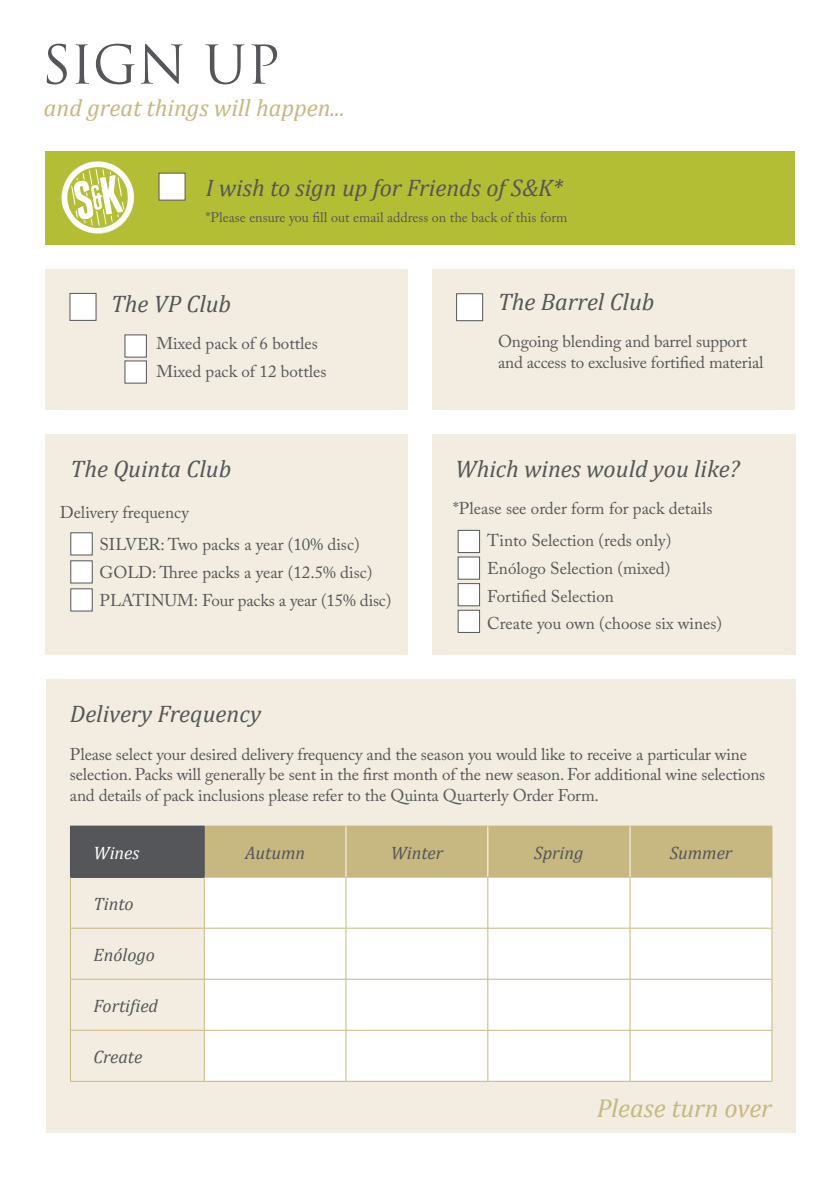
<style>
.page{position:relative;width:840px;height:1191px;background:#fff}
.page>*{position:absolute;margin:0;border:0;box-sizing:border-box;transform-origin:0 0}
.Heading_2nd_size{font:52px "Trajan Pro 3";letter-spacing:-.005em;color:#555659}
.t1{font:italic 26px "Cambria";color:#c7b780}
.t2{font:italic 24px "Cambria";color:#555659}
.t3{font:italic 24px "Cambria";color:#c7b780}
.t4{font:italic 18px "Cambria";color:#555659}
.t5{font:italic 18px "Cambria";color:#fff}
.t6{font:17px/20.4px "Adobe Caslon Pro";letter-spacing:-.01em;color:#555659}
.t7{font:14px "Adobe Caslon Pro";color:#555659}
</style>
<div class="page">
<div style="left:46px;top:269px;width:361px;height:141px;background:#f2ede0"></div>
<div style="left:432px;top:269px;width:362px;height:141px;background:#f2ede0"></div>
<div style="left:46px;top:434px;width:361px;height:221px;background:#f2ede0"></div>
<div style="left:432px;top:434px;width:363px;height:221px;background:#f2ede0"></div>
<div style="left:46px;top:679px;width:748px;height:454px;background:#f2ede0"></div>
<div style="left:70px;top:532px;width:22px;height:23px;background:#fff;border:1px solid #555659"></div>
<div style="left:70px;top:293px;width:26px;height:28px;background:#fff;border:1px solid #555659"></div>
<div style="left:70px;top:560px;width:22px;height:23px;background:#fff;border:1px solid #555659"></div>
<div style="left:70px;top:588px;width:22px;height:23px;background:#fff;border:1px solid #555659"></div>
<div style="left:457px;top:530px;width:22px;height:23px;background:#fff;border:1px solid #555659"></div>
<div style="left:457px;top:557px;width:22px;height:22px;background:#fff"></div>
<div style="left:457px;top:583px;width:22px;height:23px;background:#fff;border:1px solid #555659"></div>
<div style="left:457px;top:610px;width:22px;height:22px;background:#fff;border:1px solid #555659"></div>
<div style="left:125px;top:335px;width:21px;height:22px;background:#fff"></div>
<div style="left:125px;top:361px;width:21px;height:22px;background:#fff"></div>
<div style="left:456px;top:293px;width:26px;height:28px;background:#fff;border:1px solid #555659"></div>
<div style="left:45px;top:151px;width:749px;height:93px;background:#b4be34"></div>
<div style="left:159px;top:173px;width:26px;height:27px;background:#fff"></div>
<svg style="left:61px;top:161px;width:73px;height:73px"></svg>
<div style="left:70px;top:826px;width:134px;height:51px;background:#555659"></div>
<div style="left:205px;top:826px;width:566px;height:50px;background:#c7b780"></div>
<div style="left:205px;top:877px;width:566px;height:204px;background:#fff"></div>
<hr style="left:204px;top:876px;width:142px;height:1px;background:#c7b780">
<hr style="left:346px;top:876px;width:141px;height:1px;background:#c7b780">
<hr style="left:345px;top:877px;width:1px;height:51px;background:#c7b780">
<hr style="left:487px;top:876px;width:142px;height:1px;background:#c7b780">
<hr style="left:487px;top:877px;width:1px;height:51px;background:#c7b780">
<hr style="left:629px;top:876px;width:142px;height:1px;background:#c7b780">
<hr style="left:629px;top:877px;width:1px;height:51px;background:#c7b780">
<hr style="left:204px;top:928px;width:142px;height:1px;background:#c7b780">
<hr style="left:346px;top:928px;width:141px;height:1px;background:#c7b780">
<hr style="left:345px;top:928px;width:1px;height:51px;background:#c7b780">
<hr style="left:487px;top:928px;width:142px;height:1px;background:#c7b780">
<hr style="left:487px;top:928px;width:1px;height:51px;background:#c7b780">
<hr style="left:629px;top:928px;width:142px;height:1px;background:#c7b780">
<hr style="left:629px;top:928px;width:1px;height:51px;background:#c7b780">
<hr style="left:204px;top:979px;width:142px;height:1px;background:#c7b780">
<hr style="left:346px;top:979px;width:141px;height:1px;background:#c7b780">
<hr style="left:345px;top:979px;width:1px;height:51px;background:#c7b780">
<hr style="left:487px;top:979px;width:142px;height:1px;background:#c7b780">
<hr style="left:487px;top:979px;width:1px;height:51px;background:#c7b780">
<hr style="left:629px;top:979px;width:142px;height:1px;background:#c7b780">
<hr style="left:629px;top:979px;width:1px;height:51px;background:#c7b780">
<hr style="left:204px;top:1030px;width:142px;height:1px;background:#c7b780">
<hr style="left:346px;top:1030px;width:141px;height:1px;background:#c7b780">
<hr style="left:345px;top:1030px;width:1px;height:51px;background:#c7b780">
<hr style="left:487px;top:1030px;width:142px;height:1px;background:#c7b780">
<hr style="left:487px;top:1030px;width:1px;height:51px;background:#c7b780">
<hr style="left:629px;top:1030px;width:142px;height:1px;background:#c7b780">
<hr style="left:629px;top:1030px;width:1px;height:51px;background:#c7b780">
<hr style="left:204px;top:825px;width:142px;height:1px;background:#c7b780">
<hr style="left:346px;top:825px;width:141px;height:1px;background:#c7b780">
<hr style="left:487px;top:825px;width:142px;height:1px;background:#c7b780">
<hr style="left:629px;top:825px;width:142px;height:1px;background:#c7b780">
<hr style="left:771px;top:826px;width:1px;height:51px;background:#c7b780">
<hr style="left:771px;top:877px;width:1px;height:51px;background:#c7b780">
<hr style="left:771px;top:928px;width:1px;height:51px;background:#c7b780">
<hr style="left:771px;top:979px;width:1px;height:51px;background:#c7b780">
<hr style="left:771px;top:1030px;width:1px;height:51px;background:#c7b780">
<hr style="left:204px;top:1081px;width:142px;height:1px;background:#c7b780">
<hr style="left:346px;top:1081px;width:141px;height:1px;background:#c7b780">
<hr style="left:487px;top:1081px;width:142px;height:1px;background:#c7b780">
<hr style="left:629px;top:1081px;width:142px;height:1px;background:#c7b780">
<hr style="left:345px;top:826px;width:1px;height:51px;background:#fff">
<hr style="left:487px;top:826px;width:1px;height:51px;background:#fff">
<hr style="left:629px;top:826px;width:1px;height:51px;background:#fff">
<hr style="left:70px;top:825px;width:134px;height:1px;background:#555659">
<hr style="left:204px;top:826px;width:1px;height:51px;background:#555659">
<hr style="left:70px;top:877px;width:1px;height:51px;background:#c7b780">
<hr style="left:204px;top:877px;width:1px;height:51px;background:#c7b780">
<hr style="left:70px;top:928px;width:134px;height:1px;background:#c7b780">
<hr style="left:70px;top:928px;width:1px;height:51px;background:#c7b780">
<hr style="left:204px;top:928px;width:1px;height:51px;background:#c7b780">
<hr style="left:70px;top:979px;width:134px;height:1px;background:#c7b780">
<hr style="left:70px;top:979px;width:1px;height:51px;background:#c7b780">
<hr style="left:204px;top:979px;width:1px;height:51px;background:#c7b780">
<hr style="left:70px;top:1030px;width:134px;height:1px;background:#c7b780">
<hr style="left:70px;top:1030px;width:1px;height:51px;background:#c7b780">
<hr style="left:204px;top:1030px;width:1px;height:51px;background:#c7b780">
<hr style="left:70px;top:1081px;width:134px;height:1px;background:#c7b780">
<p class="Heading_2nd_size" style="left:42px;top:29px;width:240px">SIGN UP</p>
<p class="t3" style="left:44px;top:91px;width:302px">and great things will happen...</p>
<p class="t2" style="left:206px;top:170px;width:358px">I wish to sign up for Friends of S&amp;K*</p>
<p class="t7" style="left:206px;top:209px;width:363px">*Please ensure you fill out email address on the back of this form</p>
<p class="t2" style="left:111px;top:287px;width:121px">The VP Club</p>
<p class="t6" style="left:156px;top:333px;width:163px">Mixed pack of 6 bottles</p>
<p class="t6" style="left:156px;top:361px;width:171px">Mixed pack of 12 bottles</p>
<p class="t2" style="left:498px;top:285px;width:158px">The Barrel Club</p>
<p class="t6" style="left:498px;top:331px;width:250px">Ongoing blending and barrel support</p>
<p class="t6" style="left:498px;top:351px;width:267px">and access to exclusive fortified material</p>
<p class="t2" style="left:70px;top:452px;width:162px">The Quinta Club</p>
<p class="t2" style="left:455px;top:452px;width:285px">Which wines would you like?</p>
<p class="t6" style="left:60px;top:502px;width:130px">Delivery frequency</p>
<p class="t6" style="left:100px;top:534px;width:261px">SILVER: Two packs a year (10% disc)</p>
<p class="t6" style="left:100px;top:562px;width:274px">GOLD: Three packs a year (12.5% disc)</p>
<p class="t6" style="left:100px;top:589px;width:293px">PLATINUM: Four packs a year (15% disc)</p>
<p class="t2" style="left:70px;top:697px;width:192px">Delivery Frequency</p>
<p class="t6" style="left:453px;top:498px;width:261px">*Please see order form for pack details</p>
<p class="t6" style="left:487px;top:530px;width:185px">Tinto Selection (reds only)</p>
<p class="t6" style="left:487px;top:558px;width:185px">Enólogo Selection (mixed)</p>
<p class="t6" style="left:487px;top:585px;width:128px">Fortified Selection</p>
<p class="t6" style="left:487px;top:613px;width:236px">Create you own (choose six wines)</p>
<p class="t6" style="left:70px;top:743px;width:696px">Please select your desired delivery frequency and the season you would like to receive a particular wine selection. Packs will generally be sent in the first month of the new season. For additional wine selections and details of pack inclusions please refer to the Quinta Quarterly Order Form.</p>
<p class="t5" style="left:93px;top:839px;width:47px">Wines</p>
<p class="t4" style="left:245px;top:839px;width:61px">Autumn</p>
<p class="t4" style="left:390px;top:839px;width:54px">Winter</p>
<p class="t4" style="left:534px;top:839px;width:51px">Spring</p>
<p class="t4" style="left:669px;top:839px;width:64px">Summer</p>
<p class="t4" style="left:93px;top:890px;width:42px">Tinto</p>
<p class="t4" style="left:93px;top:942px;width:63px">Enólogo</p>
<p class="t4" style="left:93px;top:993px;width:66px">Fortified</p>
<p class="t4" style="left:93px;top:1044px;width:50px">Create</p>
<p class="t1" style="left:596px;top:1089px;width:176px">Please turn over</p>
</div>
